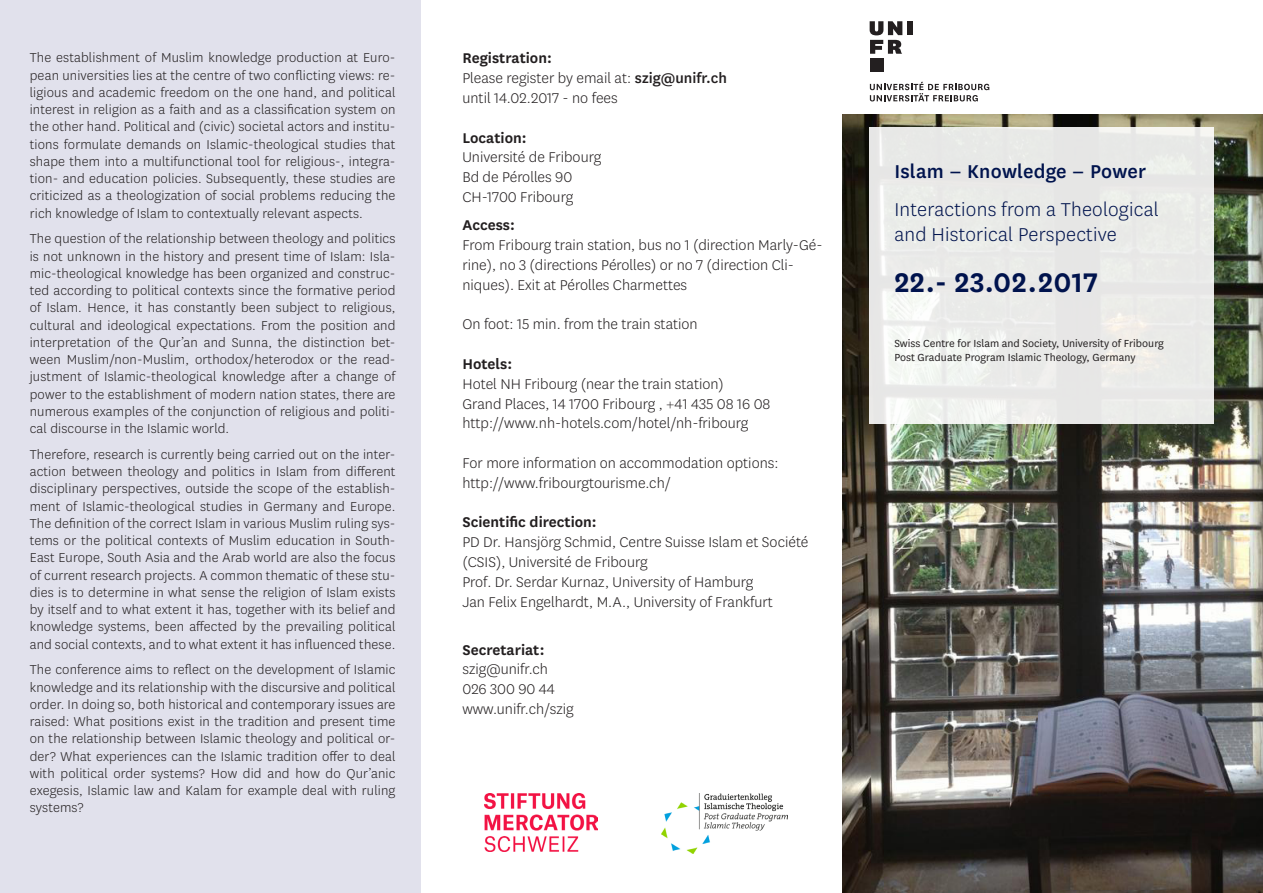
<style>
.page{position:relative;width:1263px;height:893px;background:#fff}
.page>*{position:absolute;margin:0;border:0;box-sizing:border-box;transform-origin:0 0}
.t1{font:600 31.5px "National Uni Fr";letter-spacing:.01em;color:#00134d}
.t2{font:300 21.75px/25.5px "National Uni Fr";letter-spacing:.01em;color:#00134d}
.t3{font:500 21.75px "National Uni Fr";letter-spacing:.01em;color:#00134d}
.t4{font:300 16.5px/19.8px "National Uni Fr";color:#231f20}
.t5{font:600 16.5px "National Uni Fr";color:#231f20}
.t6{font:300 15px/17.2px "National Uni Fr";letter-spacing:.01em;color:#231f20;text-align:justify}
.t7{font:12px/14.4px "National Uni Fr";color:#231f20}
.s1{font-weight:600}
.s2{font-weight:500}
</style>
<div class="page">
<img style="left:842px;top:115px;width:421px;height:778px">
<svg style="left:870px;top:82px;width:119px;height:19px"></svg>
<div style="left:907px;top:21px;width:5px;height:14px;background:#231f20"></div>
<div style="left:870px;top:58px;width:13px;height:14px;background:#231f20"></div>
<svg style="left:870px;top:21px;width:32px;height:33px"></svg>
<svg style="left:870px;top:128px;width:344px;height:296px;background:#eaebe9"></svg>
<div style="left:0;top:0;width:421px;height:893px;background:#e1e1ec"></div>
<img style="left:662px;top:793px;width:125px;height:61px">
<img style="left:485px;top:793px;width:112px;height:58px">
<p class="t6" style="left:30px;top:49px;width:367px">The establishment of Muslim knowledge production at Euro&shy;pean universities lies at the centre of two conflicting views: re&shy;ligious and academic freedom on the one hand, and political interest in religion as a faith and as a classification system on the other hand. Political and (civic) societal actors and institu&shy;tions formulate demands on Islamic-theological studies that shape them into a multifunctional tool for religious-, integra&shy;tion- and education policies. Subsequently, these studies are criticized as a theologization of social problems reducing the rich knowledge of Islam to contextually relevant aspects.</p>
<p class="t6" style="left:30px;top:230px;width:367px">The question of the relationship between theology and politics is not unknown in the history and present time of Islam: Isla&shy;mic-theological knowledge has been organized and construc&shy;ted according to political contexts since the formative period of Islam. Hence, it has constantly been subject to religious, cultural and ideological expectations. From the position and interpretation of the Qur’an and Sunna, the distinction bet&shy;ween Muslim/non-Muslim, orthodox/heterodox or the read&shy;justment of Islamic-theological knowledge after a change of power to the establishment of modern nation states, there are numerous examples of the conjunction of religious and politi&shy;cal discourse in the Islamic world.</p>
<p class="t6" style="left:30px;top:445px;width:367px">Therefore, research is currently being carried out on the inter&shy;action between theology and politics in Islam from different disciplinary perspectives, outside the scope of the establish&shy;ment of Islamic-theological studies in Germany and Europe.<br>The definition of the correct Islam in various Muslim ruling sys&shy;tems or the political contexts of Muslim education in South-East Europe, South Asia and the Arab world are also the focus of current research projects. A common thematic of these stu&shy;dies is to determine in what sense the religion of Islam exists by itself and to what extent it has, together with its belief and knowledge systems, been affected by the prevailing political and social contexts, and to what extent it has influenced these.</p>
<p class="t6" style="left:30px;top:661px;width:367px">The conference aims to reflect on the development of Islamic knowledge and its relationship with the discursive and political order. In doing so, both historical and contemporary issues are raised: What positions exist in the tradition and present time on the relationship between Islamic theology and political or&shy;der? What experiences can the Islamic tradition offer to deal with political order systems? How did and how do Qur’anic exegesis, Islamic law and Kalam for example deal with ruling systems?</p>
<p class="t4" style="left:462px;top:48px;width:266px"><span class="s1">Registration:<br></span>Please register by email at: <span class="s2">szig@unifr.ch </span>until 14.02.2017 - no fees</p>
<p class="t5" style="left:462px;top:126px;width:66px">Location:</p>
<p class="t4" style="left:462px;top:147px;width:140px">Université de Fribourg<br>Bd de Pérolles 90<br>CH-1700 Fribourg</p>
<p class="t5" style="left:462px;top:214px;width:54px">Access:</p>
<p class="t4" style="left:462px;top:235px;width:362px">From Fribourg train station, bus no 1 (direction Marly-Gé&shy;rine), no 3 (directions Pérolles) or no 7 (direction Cli&shy;niques). Exit at Pérolles Charmettes</p>
<p class="t4" style="left:462px;top:314px;width:237px">On foot: 15 min. from the train station</p>
<p class="t5" style="left:462px;top:352px;width:51px">Hotels:</p>
<p class="t4" style="left:462px;top:373px;width:310px">Hotel NH Fribourg (near the train station)<br>Grand Places, 14 1700 Fribourg , +41 435 08 16 08 http://www.nh-hotels.com/hotel/nh-fribourg</p>
<p class="t4" style="left:462px;top:452px;width:318px">For more information on accommodation options: http://www.fribourgtourisme.ch/</p>
<p class="t5" style="left:462px;top:511px;width:136px">Scientific direction:</p>
<p class="t4" style="left:462px;top:532px;width:347px">PD Dr. Hansjörg Schmid, Centre Suisse Islam et Société (CSIS), Université de Fribourg<br>Prof. Dr. Serdar Kurnaz, University of Hamburg<br>Jan Felix Engelhardt, M.A., University of Frankfurt</p>
<p class="t5" style="left:462px;top:638px;width:83px">Secretariat:</p>
<p class="t4" style="left:462px;top:659px;width:113px">szig@unifr.ch<br>026 300 90 44 www.unifr.ch/szig</p>
<h2 class="t3" style="left:894px;top:156px;width:253px">Islam ‒ Knowledge ‒ Power</h2>
<h2 class="t2" style="left:894px;top:196px;width:266px">Interactions from a Theological and Historical Perspective</h2>
<h1 class="t1" style="left:894px;top:261px;width:205px">22.- 23.02.2017</h1>
<p class="t7" style="left:894px;top:335px;width:271px">Swiss Centre for Islam and Society, University of Fribourg<br>Post Graduate Program Islamic Theology, Germany</p>
</div>
